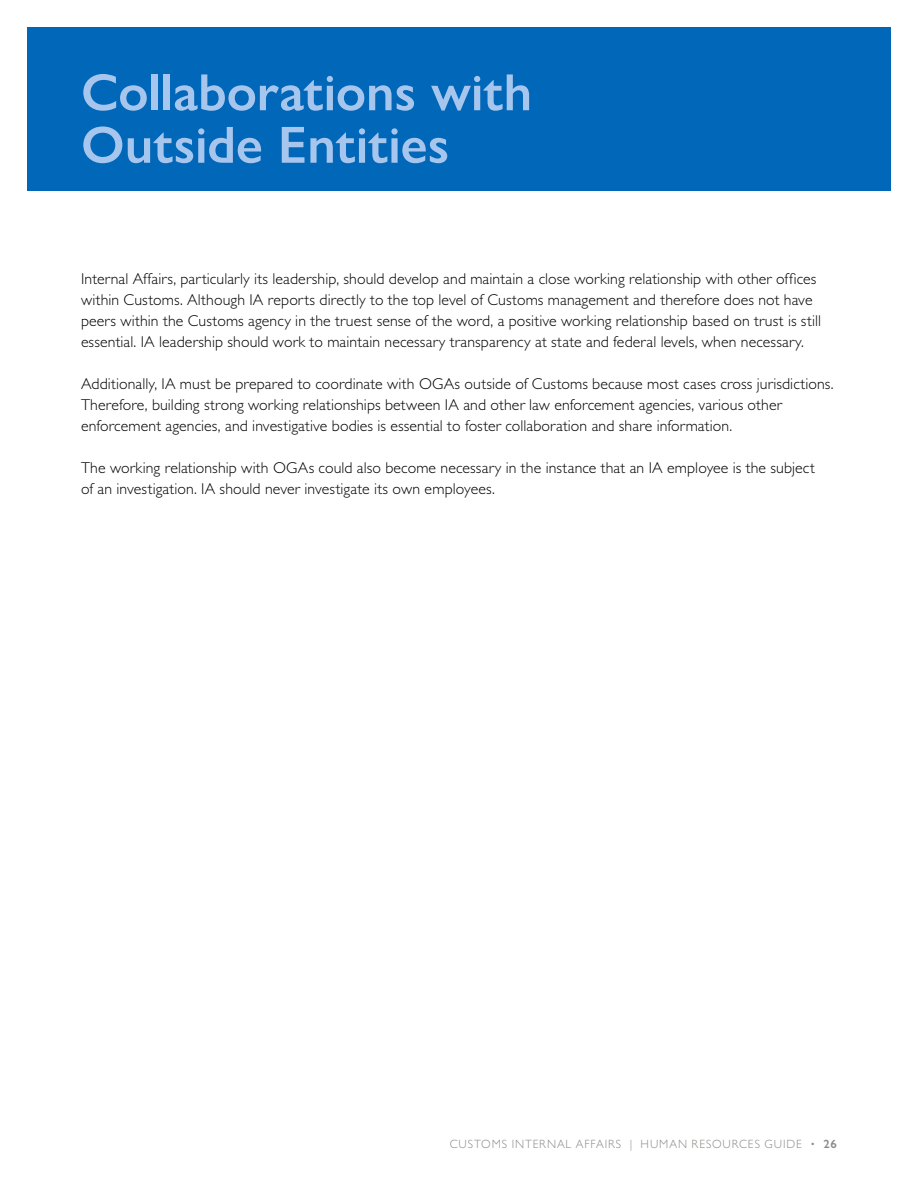
<style>
.page{position:relative;width:918px;height:1188px;background:#fff}
.page>*{position:absolute;margin:0;border:0;box-sizing:border-box;transform-origin:0 0}
.Header_A_Section{font:600 52.5px/52.5px "Gill Sans Nova";letter-spacing:-.005em;color:#a7c6ed}
.Text{font:300 15.75px/21px "Gill Sans";letter-spacing:.01em;color:#000}
.t1{font:300 12px "Gill Sans Nova";letter-spacing:.075em;color:#8c8985}
.s1{font-weight:600}
</style>
<div class="page">
<div style="left:27px;top:27px;width:864px;height:163px;background:#0067b9"></div>
<p class="Header_A_Section" style="left:81px;top:66px;width:453px">Collaborations with<br>Outside Entities</p>
<p class="Text" style="left:81px;top:268px;width:741px">Internal Affairs, particularly its leadership, should develop and maintain a close working relationship with other offices within Customs. Although IA reports directly to the top level of Customs management and therefore does not have peers within the Customs agency in the truest sense of the word, a positive working relationship based on trust is still essential. IA leadership should work to maintain necessary transparency at state and federal levels, when necessary.</p>
<p class="Text" style="left:81px;top:373px;width:754px">Additionally, IA must be prepared to coordinate with OGAs outside of Customs because most cases cross jurisdictions.<br>Therefore, building strong working relationships between IA and other law enforcement agencies, various other enforcement agencies, and investigative bodies is essential to foster collaboration and share information.</p>
<p class="Text" style="left:81px;top:457px;width:735px">The working relationship with OGAs could also become necessary in the instance that an IA employee is the subject of an investigation. IA should never investigate its own employees.</p>
<p class="t1" style="left:450px;top:1136px;width:389px">CUSTOMS INTERNAL AFFAIRS | HUMAN RESOURCES GUIDE • <span class="s1">26</span></p>
</div>
